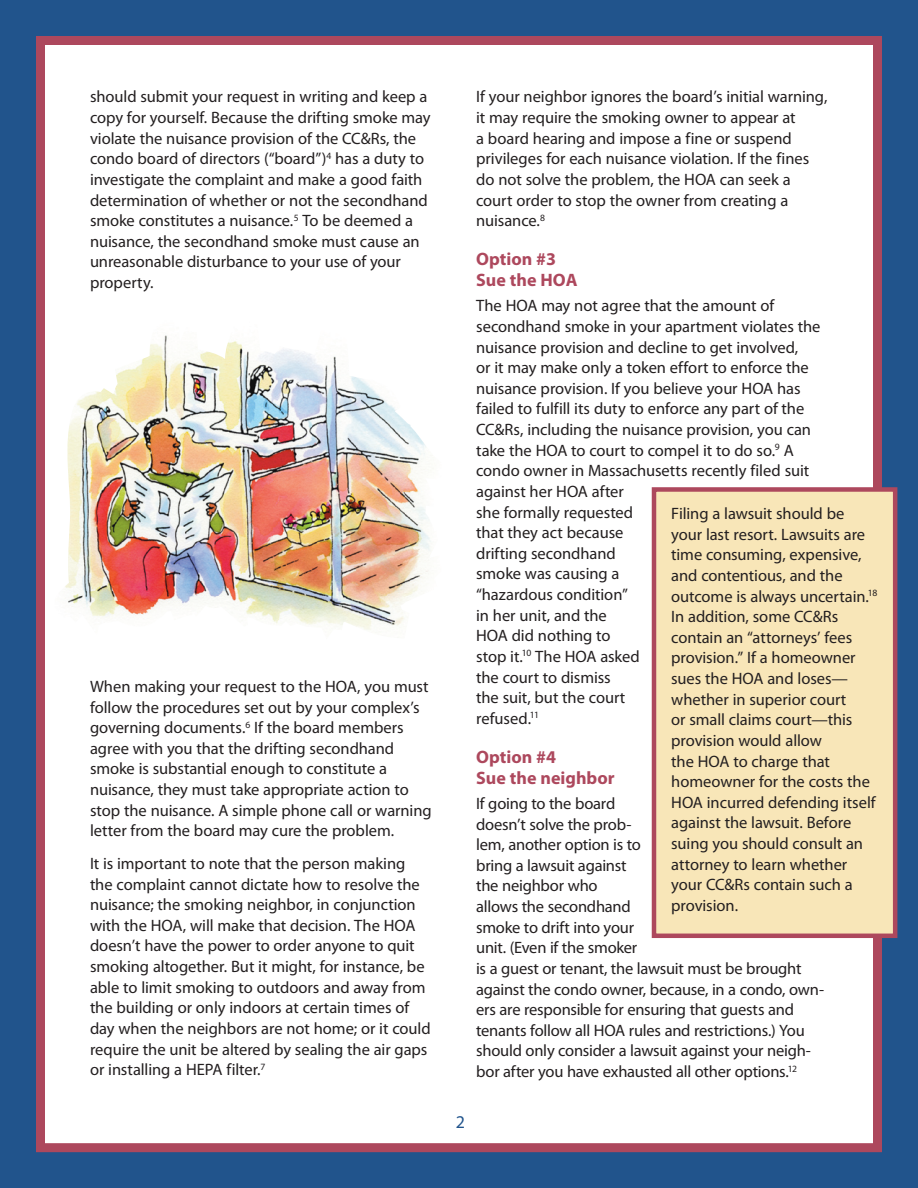
<style>
.page{position:relative;width:918px;height:1188px;background:#21548c}
.page>*{position:absolute;margin:0;border:0;box-sizing:border-box;transform-origin:0 0}
.subhead_smaller{font:700 18px/21px "Myriad Pro";color:#ad485d}
.page{font:18px "Myriad Pro";color:#21548c}
.TEXT{font:16.5px/20.7px "Myriad Pro";letter-spacing:-.005em;color:#231f20}
</style>
<div class="page">
<div style="left:36px;top:36px;width:846px;height:1116px;background:#fff;border:9px solid #ad485d"></div>
<div style="left:654px;top:489px;width:241px;height:447px;background:#f8e6b8"></div>
<div style="left:652px;top:487px;width:245px;height:451px;border:4px solid #ad485d"></div>
<img style="left:65px;top:335px;width:366px;height:295px">
<p class="TEXT" style="left:90px;top:86px;width:342px">should submit your request in writing and keep a copy for yourself. Because the drifting smoke may violate the nuisance provision of the CC&amp;Rs, the condo board of directors (“board”)<sup>4</sup> has a duty to investigate the complaint and make a good faith determination of whether or not the secondhand smoke constitutes a nuisance.<sup>5</sup> To be deemed a nuisance, the secondhand smoke must cause an unreasonable disturbance to your use of your property.</p>
<p class="TEXT" style="left:90px;top:676px;width:343px">When making your request to the HOA, you must follow the procedures set out by your complex’s governing documents.<sup>6</sup> If the board members agree with you that the drifting secondhand smoke is substantial enough to constitute a nuisance, they must take appropriate action to stop the nuisance. A simple phone call or warning letter from the board may cure the problem.</p>
<p class="TEXT" style="left:90px;top:853px;width:342px">It is important to note that the person making the complaint cannot dictate how to resolve the nuisance; the smoking neighbor, in conjunction with the HOA, will make that decision. The HOA doesn’t have the power to order anyone to quit smoking altogether. But it might, for instance, be able to limit smoking to outdoors and away from the building or only indoors at certain times of day when the neighbors are not home; or it could require the unit be altered by sealing the air gaps or installing a HEPA filter.<sup>7</sup></p>
<p class="TEXT" style="left:476px;top:86px;width:353px">If your neighbor ignores the board’s initial warning, it may require the smoking owner to appear at<br>a board hearing and impose a fine or suspend privileges for each nuisance violation. If the fines do not solve the problem, the HOA can seek a court order to stop the owner from creating a nuisance.<sup>8</sup></p>
<p class="subhead_smaller" style="left:476px;top:248px;width:103px">Option #3<br>Sue the HOA</p>
<p class="TEXT" style="left:476px;top:295px;width:346px">The HOA may not agree that the amount of secondhand smoke in your apartment violates the nuisance provision and decline to get involved,<br>or it may make only a token effort to enforce the nuisance provision. If you believe your HOA has failed to fulfill its duty to enforce any part of the<br>CC&amp;Rs, including the nuisance provision, you can take the HOA to court to compel it to do so.<sup>9</sup> A condo owner in Massachusetts recently filed suit against her HOA after<br>she formally requested<br>that they act because<br>drifting secondhand<br>smoke was causing a<br>“hazardous condition”<br>in her unit, and the<br>HOA did nothing to<br>stop it.<sup>10</sup> The HOA asked<br>the court to dismiss<br>the suit, but the court<br>refused.<sup>11</sup></p>
<p class="subhead_smaller" style="left:476px;top:746px;width:140px">Option #4<br>Sue the neighbor</p>
<p class="TEXT" style="left:476px;top:793px;width:350px">If going to the board<br>doesn’t solve the prob-<br>lem, another option is to<br>bring a lawsuit against<br>the neighbor who<br>allows the secondhand<br>smoke to drift into your<br>unit. (Even if the smoker<br>is a guest or tenant, the lawsuit must be brought against the condo owner, because, in a condo, own&shy;ers are responsible for ensuring that guests and tenants follow all HOA rules and restrictions.) You should only consider a lawsuit against your neigh&shy;bor after you have exhausted all other options.<sup>12</sup></p>
<p class="TEXT" style="left:671px;top:503px;width:208px">Filing a lawsuit should be your last resort. Lawsuits are time consuming, expensive, and contentious, and the outcome is always uncertain.<sup>18<br></sup>In addition, some CC&amp;Rs contain an “attorneys’ fees provision.” If a homeowner sues the HOA and loses— whether in superior court<br>or small claims court—this provision would allow<br>the HOA to charge that homeowner for the costs the<br>HOA incurred defending itself against the lawsuit. Before suing you should consult an attorney to learn whether your CC&amp;Rs contain such a provision.</p>
<p class="page" style="left:456px;top:1111px;width:11px">2</p>
</div>
